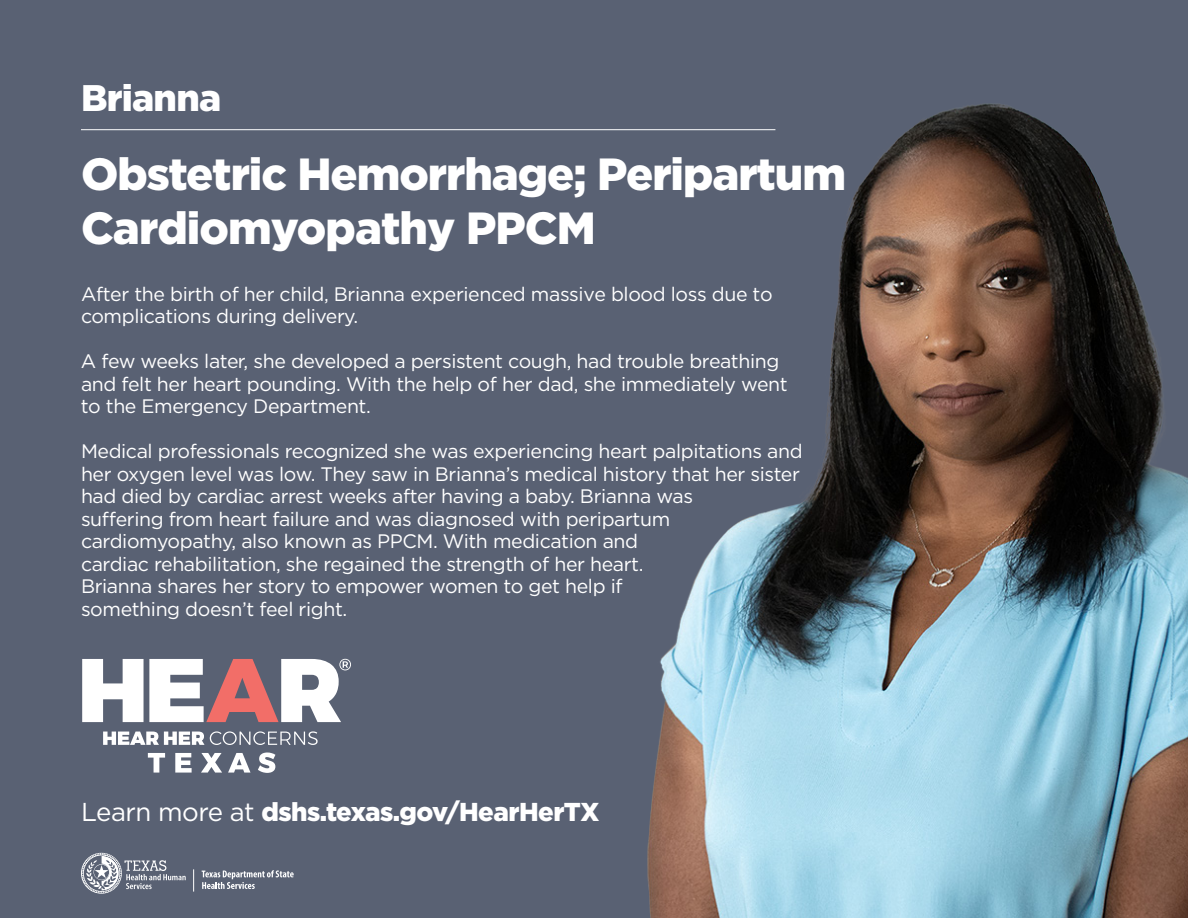
<style>
.page{position:relative;width:1188px;height:918px;background:#596173}
.page>*{position:absolute;margin:0;border:0;box-sizing:border-box;transform-origin:0 0}
.t1{font:900 45px/54px "Gotham";letter-spacing:-.025em;color:#fff}
.t2{font:900 37.05px "Gotham";letter-spacing:-.02em;color:#fff}
.t3{font:900 25.95px "Gotham";letter-spacing:-.02em;color:#fff}
.t4{font:19.5px/22.5px "Gotham";letter-spacing:-.02em;color:#fff}
.s1{font-weight:400}
</style>
<div class="page">
<svg style="left:193px;top:869px;width:1px;height:23px"></svg>
<svg style="left:202px;top:870px;width:92px;height:19px"></svg>
<svg style="left:81px;top:853px;width:105px;height:41px"></svg>
<img style="left:562px;top:104px;width:626px;height:814px">
<hr style="left:81px;top:129px;width:694px;height:1px;background:#fff">
<svg style="left:258px;top:753px;width:17px;height:20px"></svg>
<svg style="left:103px;top:731px;width:215px;height:14px"></svg>
<svg style="left:148px;top:753px;width:17px;height:20px"></svg>
<svg style="left:175px;top:753px;width:17px;height:20px"></svg>
<svg style="left:201px;top:753px;width:21px;height:20px"></svg>
<svg style="left:228px;top:753px;width:22px;height:20px"></svg>
<svg style="left:82px;top:659px;width:269px;height:63px"></svg>
<h2 class="t2" style="left:81px;top:72px;width:142px">Brianna</h2>
<h1 class="t1" style="left:81px;top:146px;width:767px">Obstetric Hemorrhage; Peripartum<br>Cardiomyopathy PPCM</h1>
<p class="t4" style="left:81px;top:282px;width:693px">After the birth of her child, Brianna experienced massive blood loss due to complications during delivery.</p>
<p class="t4" style="left:81px;top:350px;width:708px">A few weeks later, she developed a persistent cough, had trouble breathing and felt her heart pounding. With the help of her dad, she immediately went to the Emergency Department.</p>
<p class="t4" style="left:81px;top:440px;width:723px">Medical professionals recognized she was experiencing heart palpitations and her oxygen level was low. They saw in Brianna’s medical history that her sister had died by cardiac arrest weeks after having a baby. Brianna was<br>suffering from heart failure and was diagnosed with peripartum cardiomyopathy, also known as PPCM. With medication and<br>cardiac rehabilitation, she regained the strength of her heart.<br>Brianna shares her story to empower women to get help if<br>something doesn’t feel right.</p>
<h3 class="t3" style="left:81px;top:794px;width:520px"><span class="s1">Learn more at</span> dshs.texas.gov/HearHerTX</h3>
</div>
